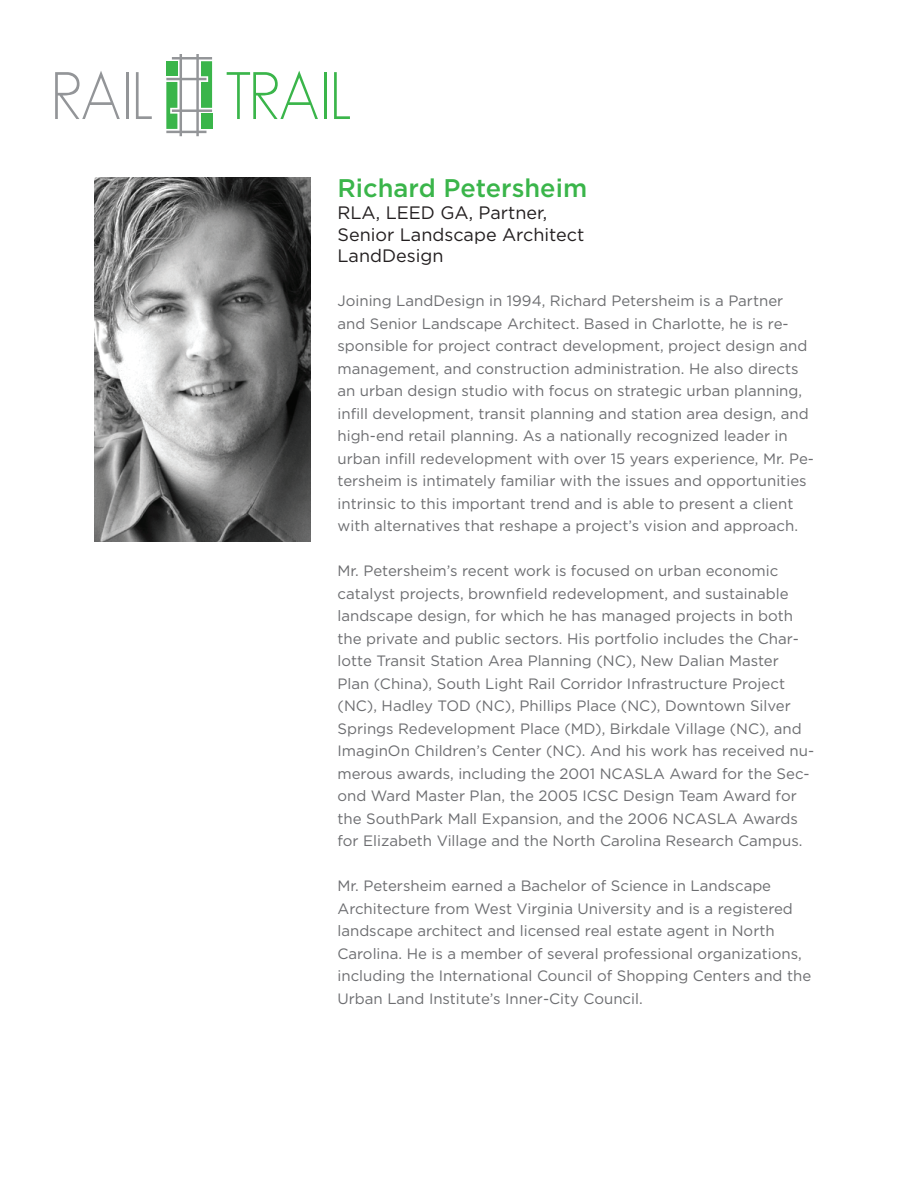
<style>
.page{position:relative;width:918px;height:1188px;background:#fff}
.page>*{position:absolute;margin:0;border:0;box-sizing:border-box;transform-origin:0 0}
.t1{font:500 25.5px "Gotham";color:#3ab54a}
.t2{font:18px/21.6px "Gotham";color:#231f20}
.t3{font:15px/22.5px "Gotham";color:#6c6d70}
</style>
<div class="page">
<img style="left:95px;top:177px;width:216px;height:365px">
<svg style="left:55px;top:71px;width:65px;height:48px"></svg>
<hr style="left:126px;top:72px;width:3px;height:47px;background:#939598">
<svg style="left:136px;top:72px;width:16px;height:47px"></svg>
<svg style="left:227px;top:71px;width:91px;height:48px"></svg>
<hr style="left:324px;top:72px;width:3px;height:47px;background:#3ab54a">
<svg style="left:334px;top:72px;width:16px;height:47px"></svg>
<svg style="left:166px;top:54px;width:46px;height:82px"></svg>
<div style="left:201px;top:114px;width:11px;height:15px;background:#3ab54a"></div>
<div style="left:166px;top:61px;width:11px;height:15px;background:#3ab54a"></div>
<h1 class="t1" style="left:337px;top:172px;width:251px">Richard Petersheim</h1>
<p class="t2" style="left:337px;top:201px;width:249px">RLA, LEED GA, Partner,<br>Senior Landscape Architect<br>LandDesign</p>
<p class="t3" style="left:337px;top:289px;width:478px">Joining LandDesign in 1994, Richard Petersheim is a Partner and Senior Landscape Architect. Based in Charlotte, he is re&shy;sponsible for project contract development, project design and management, and construction administration. He also directs an urban design studio with focus on strategic urban planning, infill development, transit planning and station area design, and high-end retail planning. As a nationally recognized leader in urban infill redevelopment with over 15 years experience, Mr. Pe&shy;tersheim is intimately familiar with the issues and opportunities intrinsic to this important trend and is able to present a client with alternatives that reshape a project’s vision and approach.</p>
<p class="t3" style="left:337px;top:559px;width:478px">Mr. Petersheim’s recent work is focused on urban economic catalyst projects, brownfield redevelopment, and sustainable landscape design, for which he has managed projects in both the private and public sectors. His portfolio includes the Char&shy;lotte Transit Station Area Planning (NC), New Dalian Master Plan (China), South Light Rail Corridor Infrastructure Project (NC), Hadley TOD (NC), Phillips Place (NC), Downtown Silver Springs Redevelopment Place (MD), Birkdale Village (NC), and ImaginOn Children’s Center (NC). And his work has received nu&shy;merous awards, including the 2001 NCASLA Award for the Sec&shy;ond Ward Master Plan, the 2005 ICSC Design Team Award for the SouthPark Mall Expansion, and the 2006 NCASLA Awards for Elizabeth Village and the North Carolina Research Campus.</p>
<p class="t3" style="left:337px;top:874px;width:475px">Mr. Petersheim earned a Bachelor of Science in Landscape Architecture from West Virginia University and is a registered landscape architect and licensed real estate agent in North Carolina. He is a member of several professional organizations, including the International Council of Shopping Centers and the Urban Land Institute’s Inner-City Council.</p>
</div>
